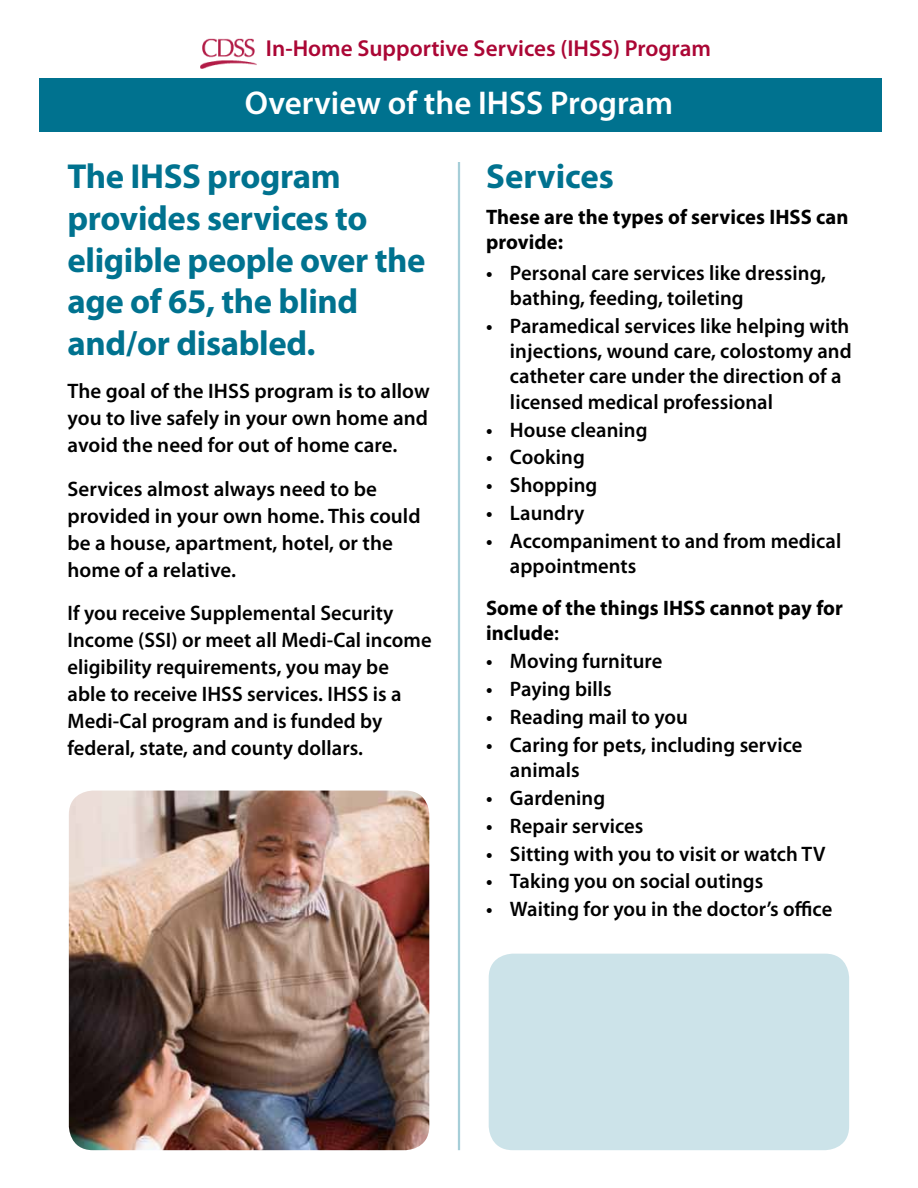
<style>
.page{position:relative;width:918px;height:1188px;background:#fff}
.page>*{position:absolute;margin:0;border:0;box-sizing:border-box;transform-origin:0 0}
.t1{font:700 34.8px/41.7px "Myriad Pro";letter-spacing:-.01em;color:#00728f}
.t2{font:600 33px "Myriad Pro";color:#fff}
.t3{font:600 23.1px "Myriad Pro";color:#ab0635}
.t4{font:600 21px/27px "Myriad Pro";letter-spacing:.005em;color:#000}
.t5{font:700 21px/25.2px "Myriad Pro";letter-spacing:.005em;color:#000}
.s1{font-weight:600}
</style>
<div class="page">
<div style="left:489px;top:954px;width:360px;height:196px;background:#cce3e9;border-radius:24px"></div>
<div style="left:39px;top:78px;width:842px;height:54px;background:#00728f"></div>
<img style="left:200px;top:38px;width:57px;height:31px">
<hr style="left:458px;top:162px;width:2px;height:988px;background:#a6ced8">
<img style="left:69px;top:791px;width:360px;height:359px">
<p class="t3" style="left:266px;top:34px;width:447px">In-Home Supportive Services (IHSS) Program</p>
<h2 class="t2" style="left:245px;top:82px;width:430px">Overview of the IHSS Program</h2>
<h1 class="t1" style="left:68px;top:154px;width:360px">The IHSS program provides services to eligible people over the age of 65, the blind and/or disabled.</h1>
<p class="t4" style="left:68px;top:377px;width:364px;text-align:justify">The goal of the IHSS program is to allow you to live safely in your own home and avoid the need for out of home care.</p>
<p class="t4" style="left:68px;top:474px;width:355px">Services almost always need to be provided in your own home. This could be a house, apartment, hotel, or the home of a relative.</p>
<p class="t4" style="left:68px;top:599px;width:366px">If you receive Supplemental Security Income (SSI) or meet all Medi-Cal income eligibility requirements, you may be able to receive IHSS services. IHSS is a Medi-Cal program and is funded by federal, state, and county dollars.</p>
<h1 class="t1" style="left:486px;top:154px;width:130px">Services</h1>
<p class="t5" style="left:486px;top:204px;width:364px">These are the types of services IHSS can provide:</p>
<p class="t4" style="left:510px;top:260px;width:318px;line-height:25.2px;text-indent:-24px">• Personal care services like dressing, bathing, feeding, toileting</p>
<p class="t4" style="left:510px;top:313px;width:343px;line-height:25.2px;text-indent:-24px">• Paramedical services like helping with injections, wound care, colostomy and catheter care under the direction of a licensed medical professional</p>
<p class="t4" style="left:486px;top:415px;width:163px">• House cleaning</p>
<p class="t4" style="left:486px;top:443px;width:100px">• Cooking</p>
<p class="t4" style="left:486px;top:471px;width:113px">• Shopping</p>
<p class="t4" style="left:486px;top:499px;width:100px">• Laundry</p>
<p class="t4" style="left:510px;top:528px;width:333px;line-height:25.2px;text-indent:-24px">• Accompaniment to and from medical appointments</p>
<p class="t5" style="left:486px;top:594px;width:358px">Some of the things IHSS cannot pay for include<span class="s1">:</span></p>
<p class="t4" style="left:486px;top:647px;width:178px">• Moving furniture</p>
<p class="t4" style="left:486px;top:675px;width:127px">• Paying bills</p>
<p class="t4" style="left:486px;top:703px;width:204px">• Reading mail to you</p>
<p class="t4" style="left:510px;top:731px;width:294px;line-height:25.2px;text-indent:-24px">• Caring for pets, including service animals</p>
<p class="t4" style="left:486px;top:784px;width:121px">• Gardening</p>
<p class="t4" style="left:486px;top:812px;width:159px">• Repair services</p>
<p class="t4" style="left:486px;top:839px;width:341px">• Sitting with you to visit or watch TV</p>
<p class="t4" style="left:486px;top:867px;width:279px">• Taking you on social outings</p>
<p class="t4" style="left:486px;top:895px;width:348px">• Waiting for you in the doctor’s office</p>
</div>
